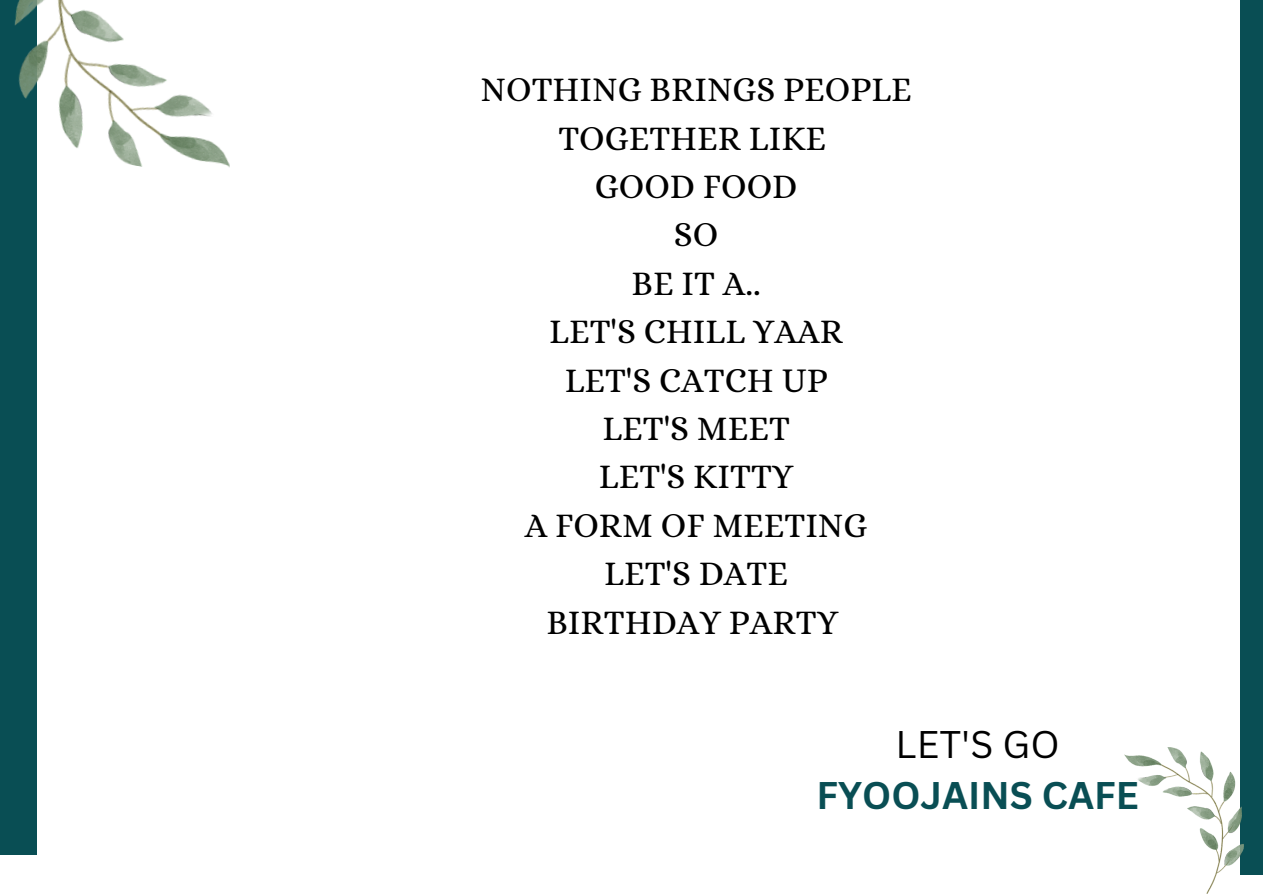
<style>
.page{position:relative;width:1263px;height:894px;background:#fff}
.page>*{position:absolute;margin:0;border:0;box-sizing:border-box;transform-origin:0 0}
.t1{font:700 37.5px "Canva Sans";color:#094e54}
.t2{font:37.5px "Canva Sans";color:#000}
.t3{font:34.8px "Alice";color:#000}
</style>
<div class="page">
<div style="left:1241px;top:0;width:22px;height:874px;background:#094e54"></div>
<div style="left:0;top:0;width:36px;height:854px;background:#094e54"></div>
<img style="left:14px;top:0;width:216px;height:181px">
<img style="left:1124px;top:747px;width:120px;height:145px">
<p class="t3" style="left:481px;top:70px;width:433px">NOTHING BRINGS PEOPLE</p>
<p class="t3" style="left:558px;top:118px;width:269px">TOGETHER LIKE</p>
<p class="t3" style="left:595px;top:166px;width:204px">GOOD FOOD</p>
<p class="t3" style="left:674px;top:215px;width:46px">SO</p>
<p class="t3" style="left:632px;top:263px;width:131px">BE IT A..</p>
<p class="t3" style="left:549px;top:311px;width:295px">LET'S CHILL YAAR</p>
<p class="t3" style="left:565px;top:360px;width:265px">LET'S CATCH UP</p>
<p class="t3" style="left:602px;top:408px;width:189px">LET'S MEET</p>
<p class="t3" style="left:599px;top:456px;width:196px">LET'S KITTY</p>
<p class="t3" style="left:525px;top:505px;width:344px">A FORM OF MEETING</p>
<p class="t3" style="left:604px;top:553px;width:185px">LET'S DATE</p>
<p class="t3" style="left:546px;top:601px;width:293px">BIRTHDAY PARTY</p>
<p class="t2" style="left:896px;top:717px;width:166px">LET'S GO</p>
<p class="t1" style="left:817px;top:769px;width:324px">FYOOJAINS CAFE</p>
</div>
